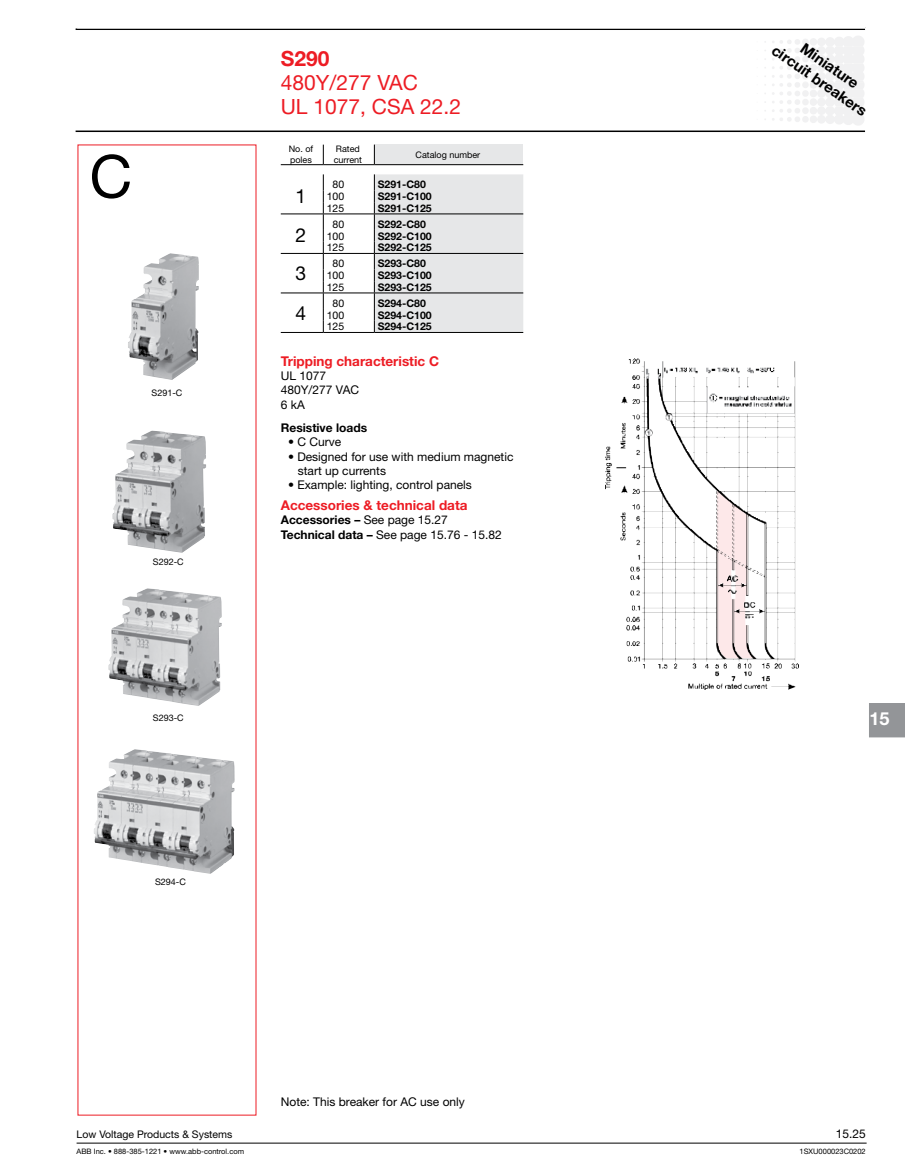
<style>
.page{position:relative;width:905px;height:1175px;background:#fff}
.page>*{position:absolute;margin:0;border:0;box-sizing:border-box;transform-origin:0 0}
.t1{font:59.25px "Helvetica Neue LT Std";color:#000}
.t2{font:21px/24px "Helvetica Neue LT Std";color:#ed1c24}
.t3{font:700 21px "Helvetica Neue LT Std";color:#ed1c24}
.t4{font:19.35px "Helvetica Neue LT Std";color:#000}
.t5{font:700 18px "Helvetica Neue LT Std";color:#fff}
.t6{font:700 15px "Helvetica Neue LT Std";color:#000}
.t7{font:700 13.5px "Helvetica Neue LT Std";color:#ed1c24}
.t8{font:12px/14.4px "Helvetica Neue LT Std";color:#000}
.t9{font:700 12px "Helvetica Neue LT Std";color:#000}
.t10{font:700 10.5px "Helvetica Neue LT Std";color:#000}
.t11{font:10.5px "Helvetica Neue LT Std";color:#000}
.t12{font:9px/10.8px "Helvetica Neue LT Std";color:#000}
.t13{font:7.5px "Helvetica Neue LT Std";color:#000}
.s1{font-weight:700}
</style>
<div class="page">
<hr style="left:76px;top:130px;width:789px;height:2px;background:#000">
<hr style="left:76px;top:28px;width:789px;height:2px;background:#000">
<svg style="left:765px;top:36px;width:99px;height:89px"></svg>
<hr style="left:77px;top:1142px;width:789px;height:1px;background:#000">
<svg style="left:869px;top:703px;width:35px;height:34px"></svg>
<svg style="left:323px;top:174px;width:1px;height:158px"></svg>
<div style="left:374px;top:174px;width:149px;height:158px;background:#e6e7e8"></div>
<hr style="left:281px;top:332px;width:42px;height:1px;background:#000">
<hr style="left:281px;top:213px;width:42px;height:1px;background:#000">
<hr style="left:323px;top:213px;width:51px;height:1px;background:#000">
<hr style="left:374px;top:213px;width:149px;height:1px;background:#000">
<hr style="left:323px;top:332px;width:51px;height:1px;background:#000">
<hr style="left:374px;top:332px;width:149px;height:1px;background:#000">
<hr style="left:281px;top:253px;width:42px;height:1px;background:#000">
<hr style="left:323px;top:253px;width:51px;height:1px;background:#000">
<hr style="left:374px;top:253px;width:149px;height:1px;background:#000">
<hr style="left:281px;top:292px;width:42px;height:1px;background:#000">
<hr style="left:323px;top:292px;width:51px;height:1px;background:#000">
<hr style="left:374px;top:292px;width:149px;height:1px;background:#000">
<div style="left:374px;top:145px;width:149px;height:20px;background:#e6e7e8"></div>
<hr style="left:281px;top:164px;width:42px;height:1px;background:#000">
<hr style="left:323px;top:164px;width:51px;height:1px;background:#000">
<hr style="left:374px;top:164px;width:149px;height:1px;background:#000">
<svg style="left:323px;top:145px;width:1px;height:19px"></svg>
<svg style="left:374px;top:145px;width:1px;height:19px"></svg>
<img style="left:605px;top:358px;width:194px;height:331px">
<img style="left:128px;top:255px;width:71px;height:125px">
<img style="left:112px;top:430px;width:93px;height:123px">
<img style="left:108px;top:588px;width:112px;height:118px">
<img style="left:94px;top:749px;width:131px;height:124px">
<h1 class="t1" style="left:89px;top:141px;width:44px">C</h1>
<p class="t12" style="left:151px;top:387px;width:32px">S291-C</p>
<p class="t12" style="left:153px;top:556px;width:32px">S292-C</p>
<p class="t12" style="left:153px;top:712px;width:32px">S293-C</p>
<p class="t12" style="left:155px;top:876px;width:32px">S294-C</p>
<h2 class="t3" style="left:281px;top:46px;width:50px">S290</h2>
<h2 class="t2" style="left:281px;top:70px;width:182px">480Y/277 VAC<br>UL 1077, CSA 22.2</h2>
<p class="t12" style="left:289px;top:144px;width:26px">No. of poles</p>
<p class="t12" style="left:334px;top:144px;width:30px">Rated current</p>
<p class="t12" style="left:415px;top:149px;width:66px">Catalog number</p>
<h3 class="t4" style="left:295px;top:185px;width:12px">1</h3>
<h3 class="t4" style="left:295px;top:223px;width:12px">2</h3>
<h3 class="t4" style="left:295px;top:262px;width:12px">3</h3>
<h3 class="t4" style="left:295px;top:301px;width:12px">4</h3>
<p class="t11" style="left:332px;top:178px;width:13px">80</p>
<p class="t10" style="left:378px;top:178px;width:50px">S291-C80</p>
<p class="t11" style="left:327px;top:190px;width:19px">100</p>
<p class="t10" style="left:378px;top:190px;width:55px">S291-C100</p>
<p class="t11" style="left:327px;top:202px;width:19px">125</p>
<p class="t10" style="left:378px;top:201px;width:55px">S291-C125</p>
<p class="t11" style="left:332px;top:218px;width:13px">80</p>
<p class="t10" style="left:378px;top:217px;width:50px">S292-C80</p>
<p class="t11" style="left:327px;top:229px;width:19px">100</p>
<p class="t10" style="left:378px;top:229px;width:55px">S292-C100</p>
<p class="t11" style="left:327px;top:241px;width:19px">125</p>
<p class="t10" style="left:378px;top:241px;width:55px">S292-C125</p>
<p class="t11" style="left:332px;top:257px;width:13px">80</p>
<p class="t10" style="left:378px;top:257px;width:50px">S293-C80</p>
<p class="t11" style="left:327px;top:269px;width:19px">100</p>
<p class="t10" style="left:378px;top:269px;width:55px">S293-C100</p>
<p class="t11" style="left:327px;top:281px;width:19px">125</p>
<p class="t10" style="left:378px;top:280px;width:55px">S293-C125</p>
<p class="t11" style="left:332px;top:297px;width:13px">80</p>
<p class="t10" style="left:378px;top:296px;width:50px">S294-C80</p>
<p class="t11" style="left:327px;top:308px;width:19px">100</p>
<p class="t10" style="left:378px;top:308px;width:55px">S294-C100</p>
<p class="t11" style="left:327px;top:320px;width:19px">125</p>
<p class="t10" style="left:378px;top:320px;width:55px">S294-C125</p>
<p class="t7" style="left:281px;top:352px;width:160px">Tripping characteristic C</p>
<p class="t8" style="left:281px;top:368px;width:80px">UL 1077<br>480Y/277 VAC<br>6 kA</p>
<p class="t9" style="left:281px;top:420px;width:88px">Resistive loads</p>
<p class="t8" style="left:288px;top:434px;width:55px">• C Curve</p>
<p class="t8" style="left:298px;top:449px;width:217px;text-indent:-10px">• Designed for use with medium magnetic start up currents</p>
<p class="t8" style="left:288px;top:478px;width:185px">• Example: lighting, control panels</p>
<p class="t7" style="left:281px;top:496px;width:188px">Accessories &amp; technical data</p>
<p class="t8" style="left:281px;top:512px;width:222px"><span class="s1">Accessories –</span> See page 15.27<br><span class="s1">Technical data –</span> See page 15.76 - 15.82</p>
<p class="t8" style="left:281px;top:1094px;width:186px">Note: This breaker for AC use only</p>
<p class="t6" style="left:807px;top:39px;width:69px;rotate:35deg">Miniature</p>
<p class="t6" style="left:779px;top:41px;width:113px;rotate:35deg">circuit breakers</p>
<h3 class="t5" style="left:869px;top:707px;width:22px">15</h3>
<p class="t11" style="left:77px;top:1128px;width:157px">Low Voltage Products &amp; Systems</p>
<p class="t8" style="left:835px;top:1126px;width:32px">15.25</p>
<p class="t13" style="left:77px;top:1146px;width:169px">ABB Inc. • 888-385-1221 • www.abb-control.com</p>
<p class="t13" style="left:799px;top:1146px;width:68px">1SXU000023C0202</p>
</div>
